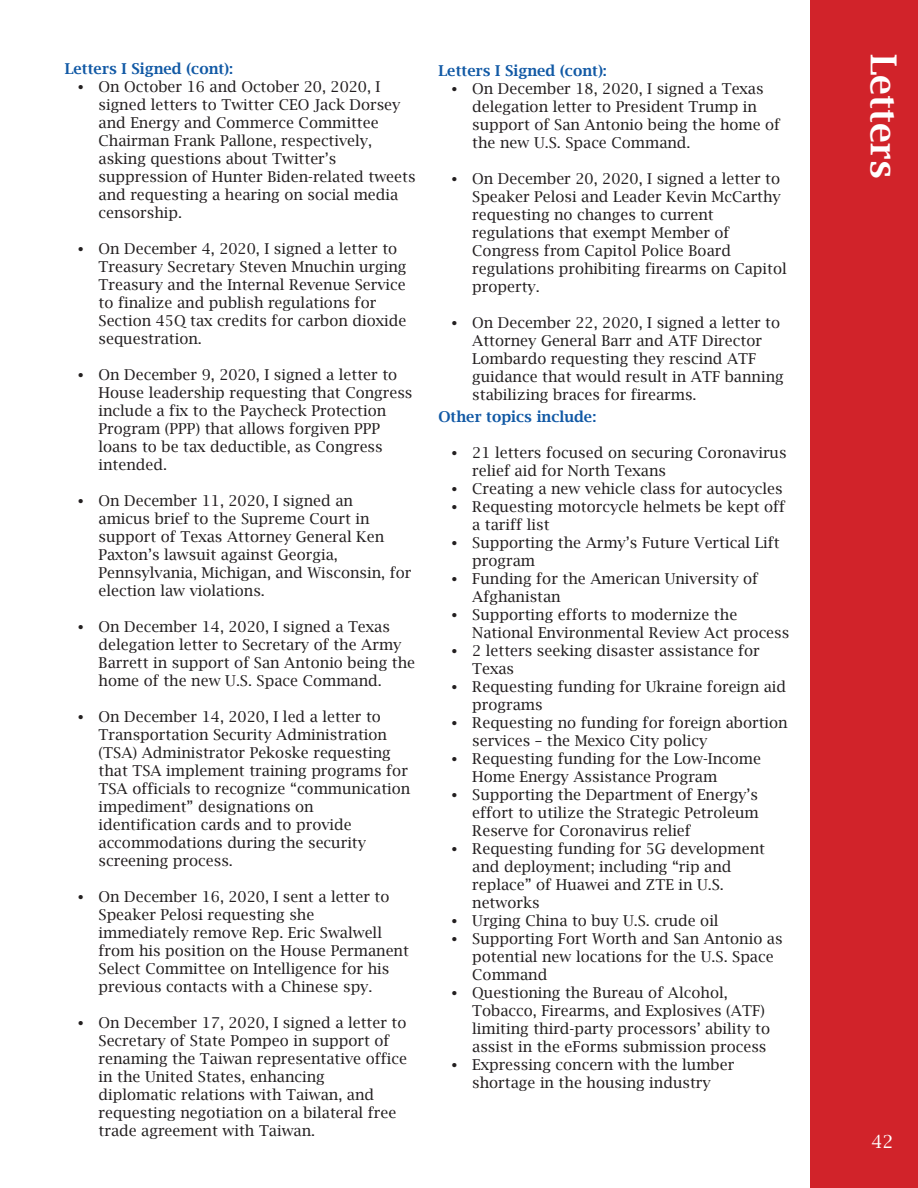
<style>
.page{position:relative;width:918px;height:1188px;background:#fff}
.page>*{position:absolute;margin:0;border:0;box-sizing:border-box;transform-origin:0 0}
.t1{font:600 36px "Lucida Bright";color:#fff}
.t2{font:18px "Lucida Bright";color:#fff}
.t3{font:15px/18px "Lucida Bright";color:#231f20}
.t4{font:600 15px "Lucida Bright";color:#1159a5}
.s1{font-family:"Garamond";font-weight:700}
</style>
<div class="page">
<div style="left:810px;top:0;width:108px;height:1188px;background:#d1232a"></div>
<p class="t4" style="left:65px;top:60px;width:170px">Letters I Signed (cont):</p>
<p class="t3" style="left:99px;top:78px;width:319px;text-indent:-20px"><span class="s1">•</span> On October 16 and October 20, 2020, I signed letters to Twitter CEO Jack Dorsey and Energy and Commerce Committee Chairman Frank Pallone, respectively, asking questions about Twitter’s suppression of Hunter Biden-related tweets and requesting a hearing on social media censorship.</p>
<p class="t3" style="left:99px;top:240px;width:309px;text-indent:-20px"><span class="s1">•</span> On December 4, 2020, I signed a letter to Treasury Secretary Steven Mnuchin urging Treasury and the Internal Revenue Service to finalize and publish regulations for Section 45Q tax credits for carbon dioxide sequestration.</p>
<p class="t3" style="left:99px;top:366px;width:315px;text-indent:-20px"><span class="s1">•</span> On December 9, 2020, I signed a letter to House leadership requesting that Congress include a fix to the Paycheck Protection Program (PPP) that allows forgiven PPP loans to be tax deductible, as Congress intended.</p>
<p class="t3" style="left:99px;top:492px;width:314px;text-indent:-20px"><span class="s1">•</span> On December 11, 2020, I signed an<br>amicus brief to the Supreme Court in support of Texas Attorney General Ken Paxton’s lawsuit against Georgia, Pennsylvania, Michigan, and Wisconsin, for election law violations.</p>
<p class="t3" style="left:99px;top:618px;width:318px;text-indent:-20px"><span class="s1">•</span> On December 14, 2020, I signed a Texas delegation letter to Secretary of the Army Barrett in support of San Antonio being the home of the new U.S. Space Command.</p>
<p class="t3" style="left:99px;top:708px;width:313px;text-indent:-20px"><span class="s1">•</span> On December 14, 2020, I led a letter to Transportation Security Administration (TSA) Administrator Pekoske requesting that TSA implement training programs for TSA officials to recognize “communication impediment” designations on identification cards and to provide accommodations during the security screening process.</p>
<p class="t3" style="left:99px;top:888px;width:312px;text-indent:-20px"><span class="s1">•</span> On December 16, 2020, I sent a letter to Speaker Pelosi requesting she<br>immediately remove Rep. Eric Swalwell from his position on the House Permanent Select Committee on Intelligence for his previous contacts with a Chinese spy.</p>
<p class="t3" style="left:99px;top:1014px;width:310px;text-indent:-20px"><span class="s1">•</span> On December 17, 2020, I signed a letter to Secretary of State Pompeo in support of renaming the Taiwan representative office in the United States, enhancing<br>diplomatic relations with Taiwan, and requesting negotiation on a bilateral free trade agreement with Taiwan.</p>
<p class="t4" style="left:438px;top:62px;width:170px">Letters I Signed (cont):</p>
<p class="t3" style="left:472px;top:80px;width:310px;text-indent:-20px"><span class="s1">•</span> On December 18, 2020, I signed a Texas delegation letter to President Trump in support of San Antonio being the home of the new U.S. Space Command.</p>
<p class="t3" style="left:472px;top:170px;width:316px;text-indent:-20px"><span class="s1">•</span> On December 20, 2020, I signed a letter to Speaker Pelosi and Leader Kevin McCarthy requesting no changes to current regulations that exempt Member of Congress from Capitol Police Board regulations prohibiting firearms on Capitol property.</p>
<p class="t3" style="left:472px;top:314px;width:313px;text-indent:-20px"><span class="s1">•</span> On December 22, 2020, I signed a letter to Attorney General Barr and ATF Director Lombardo requesting they rescind ATF guidance that would result in ATF banning stabilizing braces for firearms.</p>
<p class="t4" style="left:438px;top:408px;width:159px">Other topics include:</p>
<p class="t3" style="left:472px;top:444px;width:316px;text-indent:-20px"><span class="s1">•</span> 21 letters focused on securing Coronavirus relief aid for North Texans</p>
<p class="t3" style="left:452px;top:480px;width:332px"><span class="s1">•</span> Creating a new vehicle class for autocycles</p>
<p class="t3" style="left:472px;top:498px;width:315px;text-indent:-20px"><span class="s1">•</span> Requesting motorcycle helmets be kept off a tariff list</p>
<p class="t3" style="left:472px;top:534px;width:309px;text-indent:-20px"><span class="s1">•</span> Supporting the Army’s Future Vertical Lift program</p>
<p class="t3" style="left:472px;top:570px;width:288px;text-indent:-20px"><span class="s1">•</span> Funding for the American University of<br>Afghanistan</p>
<p class="t3" style="left:472px;top:606px;width:319px;text-indent:-20px"><span class="s1">•</span> Supporting efforts to modernize the<br>National Environmental Review Act process</p>
<p class="t3" style="left:472px;top:642px;width:289px;text-indent:-20px"><span class="s1">•</span> 2 letters seeking disaster assistance for<br>Texas</p>
<p class="t3" style="left:472px;top:678px;width:315px;text-indent:-20px"><span class="s1">•</span> Requesting funding for Ukraine foreign aid programs</p>
<p class="t3" style="left:472px;top:714px;width:317px;text-indent:-20px"><span class="s1">•</span> Requesting no funding for foreign abortion services – the Mexico City policy</p>
<p class="t3" style="left:472px;top:750px;width:290px;text-indent:-20px"><span class="s1">•</span> Requesting funding for the Low-Income<br>Home Energy Assistance Program</p>
<p class="t3" style="left:472px;top:786px;width:288px;text-align:justify;text-indent:-20px"><span class="s1">•</span> Supporting the Department of Energy’s effort to utilize the Strategic Petroleum Reserve for Coronavirus relief</p>
<p class="t3" style="left:472px;top:840px;width:294px;text-indent:-20px"><span class="s1">•</span> Requesting funding for 5G development and deployment; including “rip and replace” of Huawei and ZTE in U.S. networks</p>
<p class="t3" style="left:452px;top:912px;width:268px"><span class="s1">•</span> Urging China to buy U.S. crude oil</p>
<p class="t3" style="left:472px;top:930px;width:312px;text-indent:-20px"><span class="s1">•</span> Supporting Fort Worth and San Antonio as potential new locations for the U.S. Space<br>Command</p>
<p class="t3" style="left:472px;top:984px;width:299px;text-indent:-20px"><span class="s1">•</span> Questioning the Bureau of Alcohol, Tobacco, Firearms, and Explosives (ATF) limiting third-party processors’ ability to assist in the eForms submission process</p>
<p class="t3" style="left:452px;top:1056px;width:284px;text-align:center"><span class="s1">•</span> Expressing concern with the lumber shortage in the housing industry</p>
<p class="t1" style="left:904px;top:54px;width:126px;rotate:90deg">Letters</p>
<p class="t2" style="left:871px;top:1131px;width:23px">42</p>
</div>
